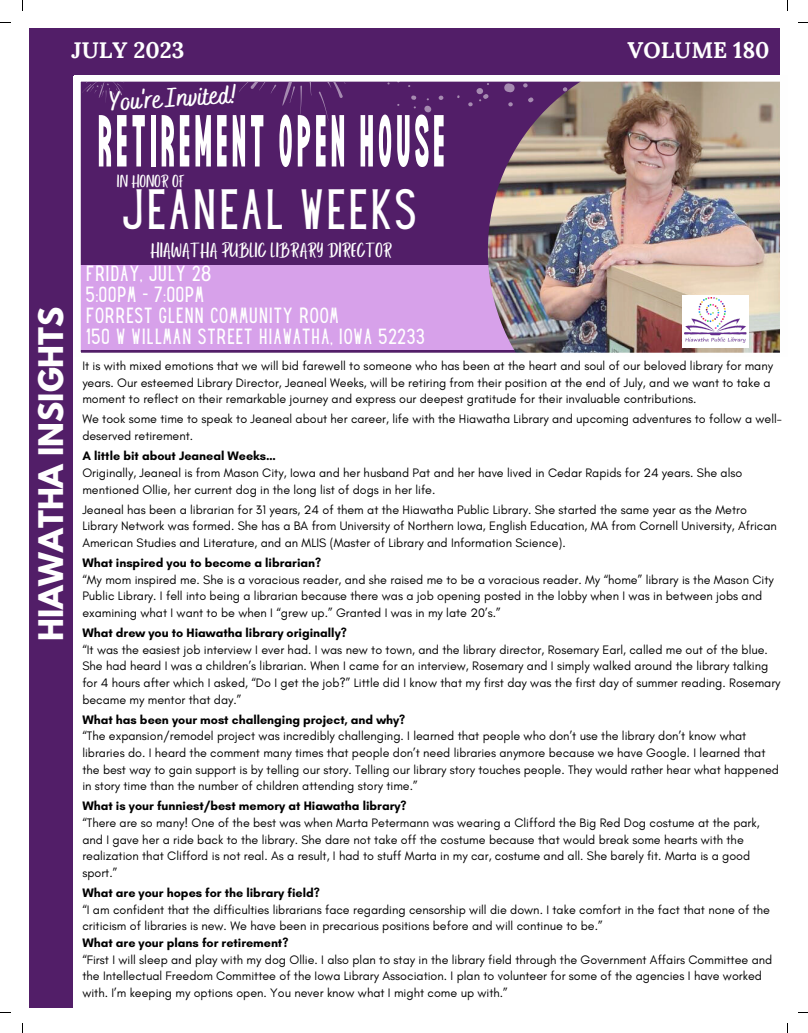
<style>
.page{position:relative;width:808px;height:1033px;background:#fff}
.page>*{position:absolute;margin:0;border:0;box-sizing:border-box;transform-origin:0 0}
.t1{font:900 ultra-condensed 72px "Bernoru";letter-spacing:.045em;color:#fff}
.t2{font:49.62px "Hey Gotcha";letter-spacing:.075em;color:#fff}
.t3{font:700 30px "League Spartan";color:#fff}
.t4{font:700 27px "Bakerie Smooth";color:#fff}
.t5{font:700 22.5px "Lora";color:#fff}
.t6{font:21px "Porcelain";color:#fff}
.t7{font:19.25px "Hey Gotcha";letter-spacing:.075em;color:#fff}
.t8{font:18px "Porcelain";color:#fff}
.t9{font:12.5px/16.6px "Glacial Indifference";color:#000}
.t10{font:700 12.5px "Glacial Indifference";color:#000}
</style>
<div class="page">
<div style="left:29px;top:29px;width:44px;height:978px;background:#521e68"></div>
<div style="left:48px;top:29px;width:732px;height:47px;background:#521e68"></div>
<img style="left:74px;top:75px;width:706px;height:278px">
<svg style="left:239px;top:82px;width:63px;height:35px;background:#57246c"></svg>
<svg style="left:309px;top:82px;width:36px;height:39px"></svg>
<svg style="left:82px;top:81px;width:42px;height:23px"></svg>
<div style="left:682px;top:295px;width:66px;height:52px;background:#fff"></div>
<img style="left:684px;top:298px;width:62px;height:45px">
<p class="t5" style="left:72px;top:35px;width:114px">JULY 2023</p>
<p class="t5" style="left:627px;top:35px;width:144px">VOLUME 180</p>
<p class="t4" style="left:108px;top:85px;width:131px;rotate:-3deg">You're Invited!</p>
<p class="t1" style="left:97px;top:100px;width:349px">RETIREMENT OPEN HOUSE</p>
<p class="t2" style="left:122px;top:189px;width:295px">JEANEAL WEEKS</p>
<p class="t8" style="left:117px;top:171px;width:68px">IN HONOR OF</p>
<p class="t3" style="left:36px;top:641px;width:336px;rotate:-90deg">HIAWATHA INSIGHTS</p>
<p class="t6" style="left:150px;top:239px;width:243px">HIAWATHA PUBLIC LIBRARY DIRECTOR</p>
<p class="t7" style="left:86px;top:266px;width:126px">FRIDAY, JULY 28</p>
<p class="t7" style="left:86px;top:287px;width:119px">5:00PM - 7:00PM</p>
<p class="t7" style="left:86px;top:307px;width:254px">FORREST GLENN COMMUNITY ROOM</p>
<p class="t7" style="left:86px;top:328px;width:340px">150 W WILLMAN STREET HIAWATHA, IOWA 52233</p>
<p class="t9" style="left:82px;top:357px;width:692px">It is with mixed emotions that we will bid farewell to someone who has been at the heart and soul of our beloved library for many years. Our esteemed Library Director, Jeaneal Weeks, will be retiring from their position at the end of July, and we want to take a moment to reflect on their remarkable journey and express our deepest gratitude for their invaluable contributions.</p>
<p class="t9" style="left:82px;top:411px;width:701px">We took some time to speak to Jeaneal about her career, life with the Hiawatha Library and upcoming adventures to follow a well&shy;deserved retirement.</p>
<p class="t10" style="left:82px;top:448px;width:195px">A little bit about Jeaneal Weeks…</p>
<p class="t9" style="left:82px;top:464px;width:661px">Originally, Jeaneal is from Mason City, Iowa and her husband Pat and her have lived in Cedar Rapids for 24 years. She also mentioned Ollie, her current dog in the long list of dogs in her life.</p>
<p class="t9" style="left:82px;top:501px;width:696px">Jeaneal has been a librarian for 31 years, 24 of them at the Hiawatha Public Library. She started the same year as the Metro<br>Library Network was formed. She has a BA from University of Northern Iowa, English Education, MA from Cornell University, African<br>American Studies and Literature, and an MLIS (Master of Library and Information Science).</p>
<p class="t10" style="left:82px;top:555px;width:240px">What inspired you to become a librarian?</p>
<p class="t9" style="left:82px;top:571px;width:693px">“My mom inspired me. She is a voracious reader, and she raised me to be a voracious reader. My “home” library is the Mason City<br>Public Library. I fell into being a librarian because there was a job opening posted in the lobby when I was in between jobs and examining what I want to be when I “grew up.” Granted I was in my late 20’s.”</p>
<p class="t10" style="left:82px;top:625px;width:266px">What drew you to Hiawatha library originally?</p>
<p class="t9" style="left:82px;top:641px;width:699px">“It was the easiest job interview I ever had. I was new to town, and the library director, Rosemary Earl, called me out of the blue.<br>She had heard I was a children’s librarian. When I came for an interview, Rosemary and I simply walked around the library talking for 4 hours after which I asked, “Do I get the job?” Little did I know that my first day was the first day of summer reading. Rosemary became my mentor that day.”</p>
<p class="t10" style="left:82px;top:711px;width:324px">What has been your most challenging project, and why?</p>
<p class="t9" style="left:82px;top:727px;width:698px">“The expansion/remodel project was incredibly challenging. I learned that people who don’t use the library don’t know what libraries do. I heard the comment many times that people don’t need libraries anymore because we have Google. I learned that the best way to gain support is by telling our story. Telling our library story touches people. They would rather hear what happened in story time than the number of children attending story time.”</p>
<p class="t10" style="left:82px;top:798px;width:326px">What is your funniest/best memory at Hiawatha library?</p>
<p class="t9" style="left:82px;top:814px;width:678px">“There are so many! One of the best was when Marta Petermann was wearing a Clifford the Big Red Dog costume at the park, and I gave her a ride back to the library. She dare not take off the costume because that would break some hearts with the realization that Clifford is not real. As a result, I had to stuff Marta in my car, costume and all. She barely fit. Marta is a good sport.”</p>
<p class="t10" style="left:82px;top:885px;width:239px">What are your hopes for the library field?</p>
<p class="t9" style="left:82px;top:901px;width:689px">“I am confident that the difficulties librarians face regarding censorship will die down. I take comfort in the fact that none of the criticism of libraries is new. We have been in precarious positions before and will continue to be.”</p>
<p class="t10" style="left:82px;top:935px;width:207px">What are your plans for retirement?</p>
<p class="t9" style="left:82px;top:951px;width:691px">“First I will sleep and play with my dog Ollie. I also plan to stay in the library field through the Government Affairs Committee and the Intellectual Freedom Committee of the Iowa Library Association. I plan to volunteer for some of the agencies I have worked with. I’m keeping my options open. You never know what I might come up with.”</p>
</div>
